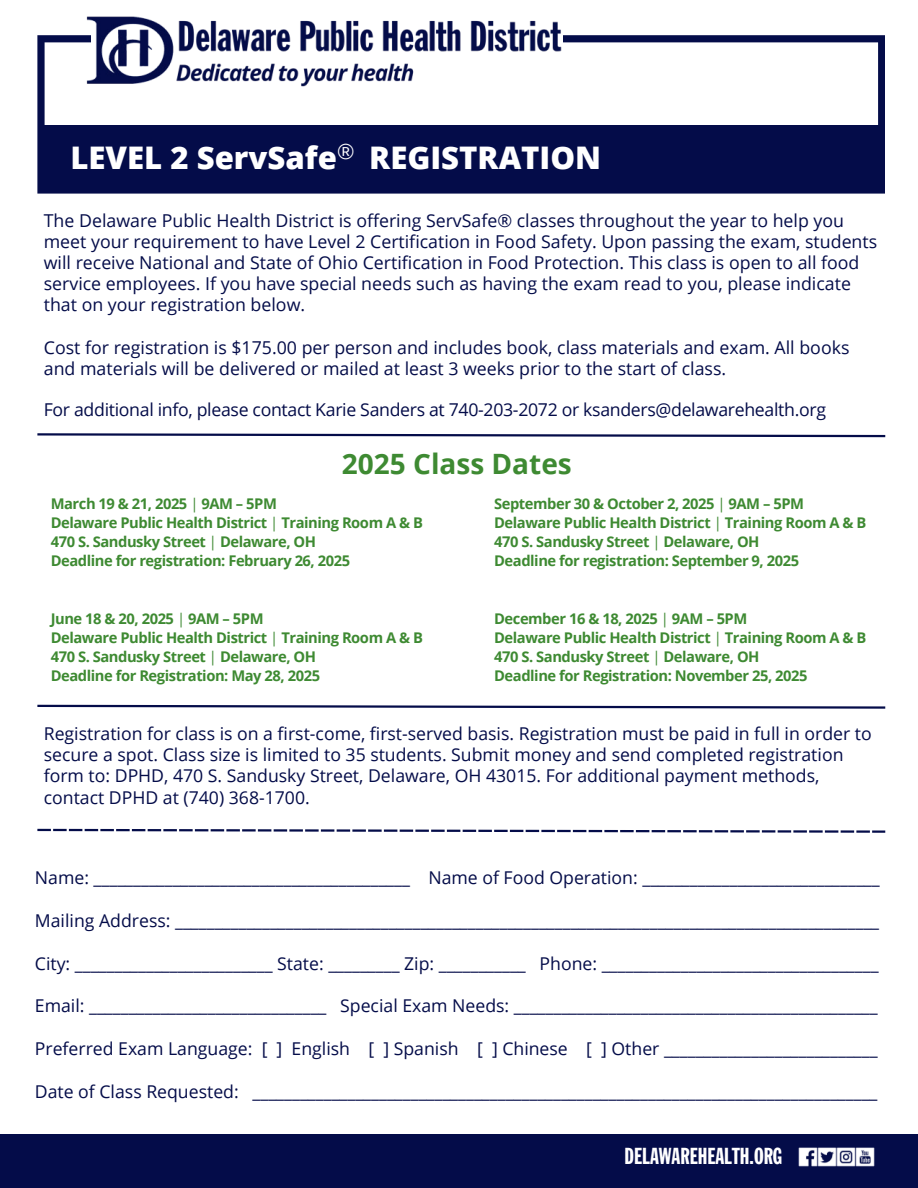
<style>
.page{position:relative;width:918px;height:1188px;background:#fff}
.page>*{position:absolute;margin:0;border:0;box-sizing:border-box;transform-origin:0 0}
.t1{font:800 31.2px "Open Sans";color:#fff}
.t2{font:700 28.05px "Open Sans";color:#3e8a32}
.t3{font:22.8px "Franklin Gothic Std Extra Cond";color:#fff}
.t4{font:21.75px "Arimo";color:#fff}
.t5{font:17.7px/21.1px "Open Sans";color:#040c49}
.t6{font:17.7px "Open Sans";letter-spacing:-.02em;color:#040c49}
.t7{font:700 14.7px/19.2px "Open Sans";letter-spacing:-.03em;color:#3e8a32}
.s1{font-weight:400}
</style>
<div class="page">
<svg style="left:37px;top:35px;width:848px;height:159px"></svg>
<div style="left:42px;top:125px;width:840px;height:63px;background:#040c49"></div>
<div style="left:0;top:1134px;width:918px;height:54px;background:#040c49"></div>
<img style="left:799px;top:1147px;width:76px;height:20px">
<img style="left:77px;top:16px;width:495px;height:109px">
<svg style="left:37px;top:433px;width:849px;height:5px"></svg>
<svg style="left:37px;top:704px;width:849px;height:5px"></svg>
<svg style="left:37px;top:829px;width:203px;height:2px"></svg>
<hr style="left:242px;top:829px;width:14px;height:3px;background:#040c49">
<svg style="left:258px;top:829px;width:29px;height:3px"></svg>
<hr style="left:289px;top:829px;width:14px;height:3px;background:#040c49">
<hr style="left:305px;top:829px;width:14px;height:3px;background:#040c49">
<svg style="left:321px;top:829px;width:29px;height:3px"></svg>
<hr style="left:352px;top:829px;width:14px;height:3px;background:#040c49">
<hr style="left:368px;top:829px;width:14px;height:3px;background:#040c49">
<svg style="left:384px;top:830px;width:360px;height:2px"></svg>
<hr style="left:746px;top:830px;width:14px;height:3px;background:#040c49">
<svg style="left:762px;top:830px;width:29px;height:3px"></svg>
<hr style="left:793px;top:830px;width:14px;height:3px;background:#040c49">
<hr style="left:809px;top:830px;width:14px;height:3px;background:#040c49">
<svg style="left:825px;top:830px;width:29px;height:3px"></svg>
<hr style="left:856px;top:830px;width:14px;height:3px;background:#040c49">
<svg style="left:872px;top:830px;width:13px;height:3px"></svg>
<p class="t4" style="left:338px;top:137px;width:18px">®</p>
<h1 class="t1" style="left:70px;top:134px;width:532px">LEVEL 2 ServSafe REGISTRATION</h1>
<p class="t5" style="left:44px;top:210px;width:835px">The Delaware Public Health District is offering ServSafe® classes throughout the year to help you meet your requirement to have Level 2 Certification in Food Safety. Upon passing the exam, students will receive National and State of Ohio Certification in Food Protection. This class is open to all food service employees. If you have special needs such as having the exam read to you, please indicate that on your registration below.</p>
<p class="t5" style="left:44px;top:336px;width:807px">Cost for registration is $175.00 per person and includes book, class materials and exam. All books and materials will be delivered or mailed at least 3 weeks prior to the start of class.</p>
<p class="t6" style="left:44px;top:398px;width:784px">For additional info, please contact Karie Sanders at 740-203-2072 or ksanders@delawarehealth.org</p>
<h2 class="t2" style="left:342px;top:444px;width:231px">2025 Class Dates</h2>
<p class="t7" style="left:494px;top:494px;width:374px">September 30 &amp; October 2, 2025 <span class="s1">|</span> 9AM – 5PM Delaware Public Health District <span class="s1">|</span> Training Room A &amp; B 470 S. Sandusky Street <span class="s1">|</span> Delaware, OH<br>Deadline for registration: September 9, 2025</p>
<p class="t7" style="left:51px;top:494px;width:374px">March 19 &amp; 21, 2025 <span class="s1">|</span> 9AM – 5PM<br>Delaware Public Health District <span class="s1">|</span> Training Room A &amp; B 470 S. Sandusky Street <span class="s1">|</span> Delaware, OH<br>Deadline for registration: February 26, 2025</p>
<p class="t7" style="left:51px;top:608px;width:374px">June 18 &amp; 20, 2025 <span class="s1">|</span> 9AM – 5PM<br>Delaware Public Health District <span class="s1">|</span> Training Room A &amp; B 470 S. Sandusky Street <span class="s1">|</span> Delaware, OH<br>Deadline for Registration: May 28, 2025</p>
<p class="t7" style="left:494px;top:608px;width:374px">December 16 &amp; 18, 2025 <span class="s1">|</span> 9AM – 5PM<br>Delaware Public Health District <span class="s1">|</span> Training Room A &amp; B 470 S. Sandusky Street <span class="s1">|</span> Delaware, OH<br>Deadline for Registration: November 25, 2025</p>
<p class="t5" style="left:44px;top:722px;width:829px">Registration for class is on a first-come, first-served basis. Registration must be paid in full in order to secure a spot. Class size is limited to 35 students. Submit money and send completed registration form to: DPHD, 470 S. Sandusky Street, Delaware, OH 43015. For additional payment methods, contact DPHD at (740) 368-1700.</p>
<p class="t5" style="left:35px;top:867px;width:846px">Name: ________________________________________ Name of Food Operation: ______________________________</p>
<p class="t5" style="left:35px;top:910px;width:846px">Mailing Address: _________________________________________________________________________________________</p>
<p class="t5" style="left:35px;top:952px;width:845px">City: _________________________ State: _________ Zip: ___________ Phone: ___________________________________</p>
<p class="t5" style="left:35px;top:995px;width:844px">Email: ______________________________ Special Exam Needs: ______________________________________________</p>
<p class="t5" style="left:35px;top:1038px;width:844px">Preferred Exam Language: [ ] English [ ] Spanish [ ] Chinese [ ] Other ___________________________</p>
<p class="t5" style="left:35px;top:1081px;width:844px">Date of Class Requested: _______________________________________________________________________________</p>
<p class="t3" style="left:624px;top:1144px;width:159px">DELAWAREHEALTH.ORG</p>
</div>
